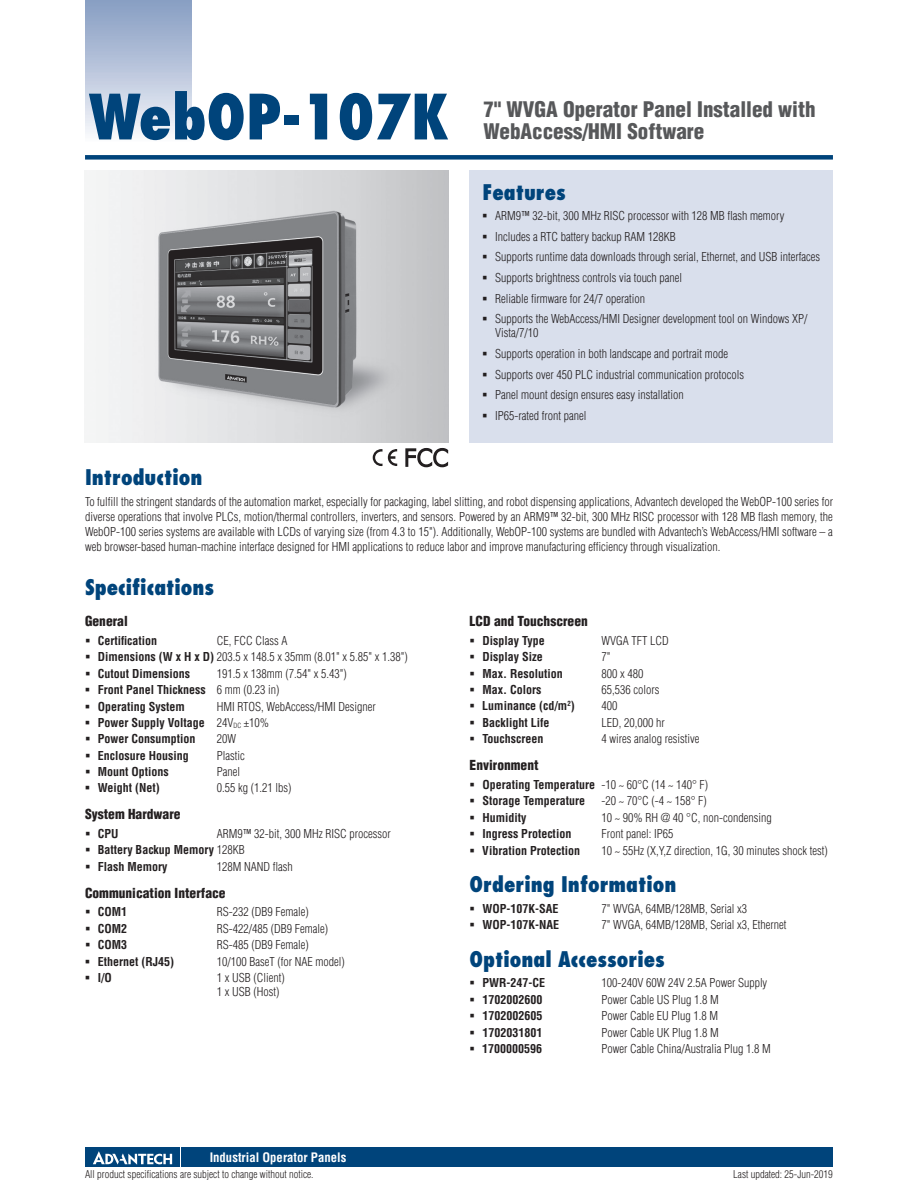
<style>
.page{position:relative;width:918px;height:1188px;background:#fff}
.page>*{position:absolute;margin:0;border:0;box-sizing:border-box;transform-origin:0 0}
.t1{font:800 condensed 60.75px "Futura";color:#00447b}
.t2{font:800 condensed 21px "Futura";color:#00447b}
.t3{font:900 condensed 21px/22.5px "Helvetica";color:#57585a}
.t4{font:900 condensed 13.5px "Helvetica";color:#231f20}
.t5{font:700 condensed 12.75px "Helvetica";color:#fff}
.t6{font:300 condensed 12px/20.7px "Helvetica";color:#231f20}
.t7{font:700 condensed 12px/16.4px "Helvetica";color:#231f20}
.t8{font:300 condensed 10.5px "Helvetica";color:#231f20}
.s1{font-weight:700}
.s2{font-weight:300}
</style>
<div class="page">
<div style="left:85px;top:155px;width:748px;height:5px;background:#00447b"></div>
<div style="left:85px;top:0;width:106px;height:143px;background:linear-gradient(to bottom,#849bc1,#f9fafc)"></div>
<div style="left:182px;top:1147px;width:651px;height:20px;background:#00447b"></div>
<div style="left:85px;top:1147px;width:95px;height:20px;background:#00447b"></div>
<svg style="left:93px;top:1151px;width:79px;height:14px"></svg>
<div style="left:470px;top:170px;width:363px;height:272px;background:#d9dfec"></div>
<img style="left:85px;top:170px;width:363px;height:272px">
<svg style="left:373px;top:449px;width:24px;height:17px"></svg>
<svg style="left:405px;top:448px;width:43px;height:20px"></svg>
<h1 class="t1" style="left:89px;top:79px;width:362px">WebOP-107K</h1>
<h2 class="t3" style="left:484px;top:98px;width:333px">7" WVGA Operator Panel Installed with<br>WebAccess/HMI Software</h2>
<h2 class="t2" style="left:482px;top:179px;width:85px">Features</h2>
<p class="t6" style="left:495px;top:205px;width:327px">ARM9™ 32-bit, 300 MHz RISC processor with 128 MB flash memory Includes a RTC battery backup RAM 128KB<br>Supports runtime data downloads through serial, Ethernet, and USB interfaces Supports brightness controls via touch panel<br>Reliable firmware for 24/7 operation<br>Supports the WebAccess/HMI Designer development tool on Windows XP/</p>
<p class="t6" style="left:495px;top:323px;width:251px">Vista/7/10<br>Supports operation in both landscape and portrait mode Supports over 450 PLC industrial communication protocols Panel mount design ensures easy installation<br>IP65-rated front panel</p>
<h2 class="t2" style="left:85px;top:464px;width:119px">Introduction</h2>
<p class="t6" style="left:85px;top:494px;width:749px;line-height:15px;text-align:justify">To fulfill the stringent standards of the automation market, especially for packaging, label slitting, and robot dispensing applications, Advantech developed the WebOP-100 series for diverse operations that involve PLCs, motion/thermal controllers, inverters, and sensors. Powered by an ARM9™ 32-bit, 300 MHz RISC processor with 128 MB flash memory, the WebOP-100 series systems are available with LCDs of varying size (from 4.3 to 15"). Additionally, WebOP-100 systems are bundled with Advantech’s WebAccess/HMI software – a web browser-based human-machine interface designed for HMI applications to reduce labor and improve manufacturing efficiency through visualization.</p>
<h2 class="t2" style="left:85px;top:574px;width:131px">Specifications</h2>
<p class="t4" style="left:85px;top:613px;width:44px">General</p>
<p class="t7" style="left:98px;top:632px;width:61px">Certification</p>
<p class="t6" style="left:98px;top:632px;width:312px;line-height:16.4px;text-indent:119px">CE, FCC Class A<br><span class="s1">Dimensions (W x H x D)</span> 203.5 x 148.5 x 35mm (8.01" x 5.85" x 1.38")<br><span class="s1">Cutout Dimensions</span></p>
<p class="t6" style="left:98px;top:665px;width:251px;line-height:16.4px;text-indent:119px">191.5 x 138mm (7.54" x 5.43")<br><span class="s1">Front Panel Thickness</span> 6 mm (0.23 in)<br><span class="s1">Operating System</span></p>
<p class="t6" style="left:98px;top:698px;width:279px;line-height:16.4px;text-indent:119px">HMI RTOS, WebAccess/HMI Designer<br><span class="s1">Power Supply Voltage</span> 24V<sub>DC</sub> ±10%<br><span class="s1">Power Consumption</span></p>
<p class="t6" style="left:217px;top:728px;width:21px">20W</p>
<p class="t7" style="left:98px;top:747px;width:92px">Enclosure Housing</p>
<p class="t6" style="left:217px;top:745px;width:29px">Plastic</p>
<p class="t7" style="left:98px;top:763px;width:73px">Mount Options</p>
<p class="t6" style="left:217px;top:761px;width:25px">Panel</p>
<p class="t7" style="left:98px;top:780px;width:64px">Weight (Net)</p>
<p class="t6" style="left:217px;top:778px;width:76px">0.55 kg (1.21 lbs)</p>
<p class="t4" style="left:85px;top:806px;width:97px">System Hardware</p>
<p class="t7" style="left:98px;top:825px;width:22px">CPU</p>
<p class="t6" style="left:98px;top:825px;width:295px;line-height:16.4px;text-indent:119px">ARM9™ 32-bit, 300 MHz RISC processor<br><span class="s1">Battery Backup Memory</span> 128KB<br><span class="s1">Flash Memory</span></p>
<p class="t6" style="left:217px;top:856px;width:77px">128M NAND flash</p>
<p class="t4" style="left:85px;top:884px;width:142px">Communication Interface</p>
<p class="t7" style="left:98px;top:904px;width:31px">COM1</p>
<p class="t6" style="left:217px;top:902px;width:93px">RS-232 (DB9 Female)</p>
<p class="t7" style="left:98px;top:920px;width:31px">COM2</p>
<p class="t6" style="left:217px;top:918px;width:113px">RS-422/485 (DB9 Female)</p>
<p class="t7" style="left:98px;top:936px;width:31px">COM3</p>
<p class="t6" style="left:217px;top:934px;width:93px">RS-485 (DB9 Female)</p>
<p class="t7" style="left:98px;top:953px;width:78px">Ethernet (RJ45)</p>
<p class="t6" style="left:217px;top:951px;width:129px">10/100 BaseT (for NAE model)</p>
<p class="t7" style="left:98px;top:969px;width:16px">I/O</p>
<p class="t6" style="left:217px;top:970px;width:69px;line-height:14.2px">1 x USB (Client)<br>1 x USB (Host)</p>
<p class="t5" style="left:210px;top:1150px;width:138px">Industrial Operator Panels</p>
<p class="t4" style="left:470px;top:613px;width:120px">LCD and Touchscreen</p>
<p class="t7" style="left:482px;top:632px;width:64px">Display Type</p>
<p class="t6" style="left:601px;top:630px;width:69px">WVGA TFT LCD</p>
<p class="t7" style="left:482px;top:649px;width:62px">Display Size</p>
<p class="t6" style="left:601px;top:647px;width:11px">7"</p>
<p class="t7" style="left:482px;top:665px;width:82px">Max. Resolution</p>
<p class="t6" style="left:601px;top:663px;width:43px">800 x 480</p>
<p class="t7" style="left:482px;top:681px;width:60px">Max. Colors</p>
<p class="t6" style="left:601px;top:679px;width:59px">65,536 colors</p>
<p class="t7" style="left:482px;top:698px;width:94px">Luminance (cd/m<sup>2</sup>)</p>
<p class="t6" style="left:601px;top:696px;width:17px">400</p>
<p class="t7" style="left:482px;top:714px;width:69px">Backlight Life</p>
<p class="t6" style="left:601px;top:712px;width:65px">LED, 20,000 hr</p>
<p class="t7" style="left:482px;top:731px;width:63px">Touchscreen</p>
<p class="t6" style="left:601px;top:728px;width:99px">4 wires analog resistive</p>
<p class="t4" style="left:470px;top:757px;width:70px">Environment</p>
<p class="t7" style="left:482px;top:776px;width:227px">Operating Temperature <span class="s2">-10 ~ 60°C (14 ~ 140° F)<br></span>Storage Temperature</p>
<p class="t6" style="left:601px;top:790px;width:107px">-20 ~ 70°C (-4 ~ 158° F)</p>
<p class="t7" style="left:482px;top:809px;width:46px">Humidity</p>
<p class="t6" style="left:601px;top:807px;width:172px">10 ~ 90% RH @ 40 °C, non-condensing</p>
<p class="t7" style="left:482px;top:825px;width:90px">Ingress Protection</p>
<p class="t6" style="left:601px;top:823px;width:73px">Front panel: IP65</p>
<p class="t7" style="left:482px;top:842px;width:99px">Vibration Protection</p>
<p class="t6" style="left:601px;top:840px;width:228px">10 ~ 55Hz (X,Y,Z direction, 1G, 30 minutes shock test)</p>
<h2 class="t2" style="left:470px;top:871px;width:208px">Ordering Information</h2>
<p class="t7" style="left:482px;top:900px;width:78px">WOP-107K-SAE</p>
<p class="t6" style="left:601px;top:898px;width:147px">7" WVGA, 64MB/128MB, Serial x3</p>
<p class="t7" style="left:482px;top:917px;width:78px">WOP-107K-NAE</p>
<p class="t6" style="left:601px;top:915px;width:186px">7" WVGA, 64MB/128MB, Serial x3, Ethernet</p>
<h2 class="t2" style="left:470px;top:946px;width:197px">Optional Accessories</h2>
<p class="t7" style="left:482px;top:975px;width:64px">PWR-247-CE</p>
<p class="t6" style="left:601px;top:973px;width:167px">100-240V 60W 24V 2.5A Power Supply</p>
<p class="t7" style="left:482px;top:991px;width:61px">1702002600</p>
<p class="t6" style="left:601px;top:989px;width:119px">Power Cable US Plug 1.8 M</p>
<p class="t7" style="left:482px;top:1008px;width:61px">1702002605</p>
<p class="t6" style="left:601px;top:1005px;width:118px">Power Cable EU Plug 1.8 M</p>
<p class="t7" style="left:482px;top:1024px;width:61px">1702031801</p>
<p class="t6" style="left:601px;top:1022px;width:119px">Power Cable UK Plug 1.8 M</p>
<p class="t7" style="left:482px;top:1040px;width:61px">1700000596</p>
<p class="t6" style="left:601px;top:1038px;width:171px">Power Cable China/Australia Plug 1.8 M</p>
<p class="t8" style="left:85px;top:1168px;width:230px">All product specifications are subject to change without notice.</p>
<p class="t8" style="left:733px;top:1168px;width:101px">Last updated: 25-Jun-2019</p>
</div>
